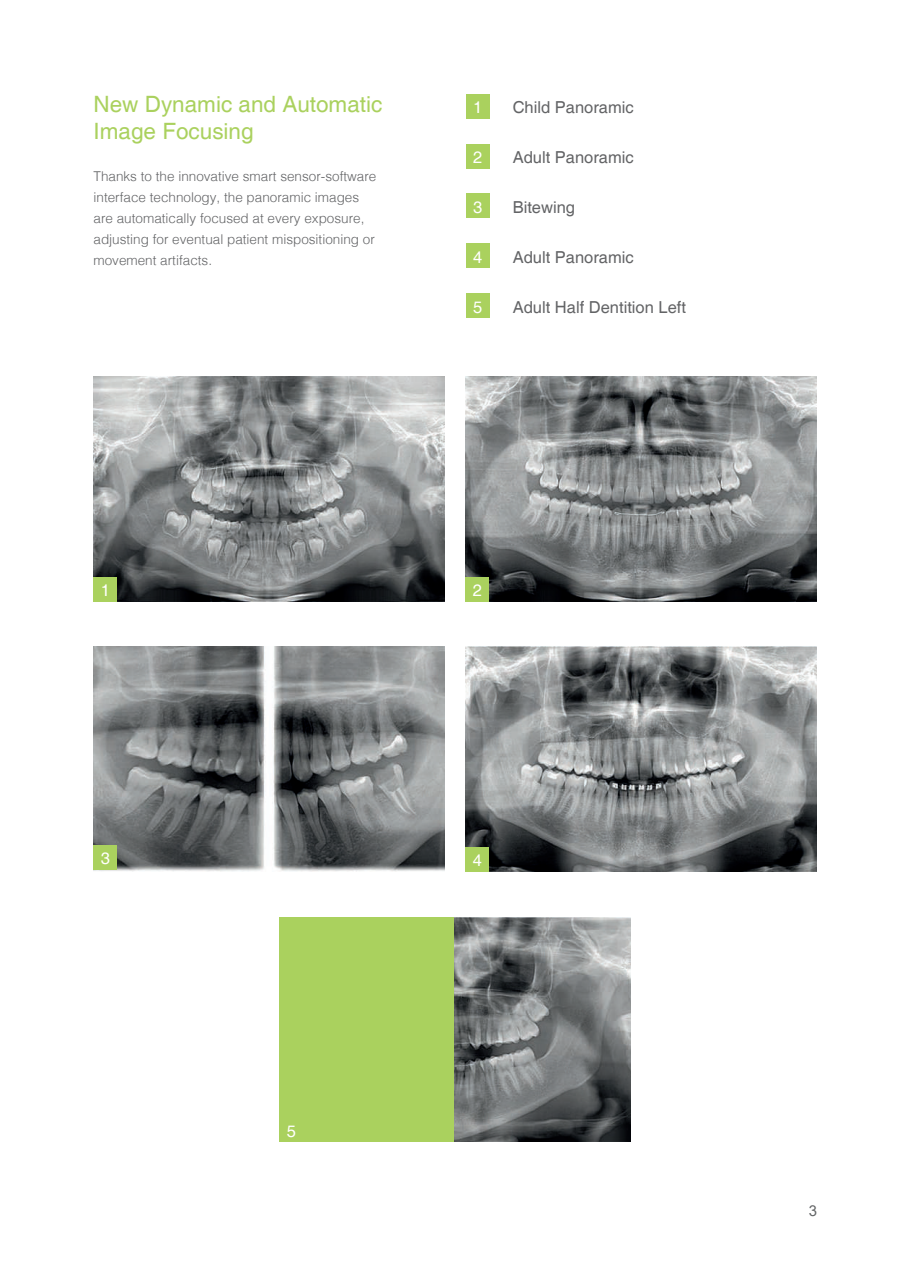
<style>
.page{position:relative;width:910px;height:1280px;background:#fff}
.page>*{position:absolute;margin:0;border:0;box-sizing:border-box;transform-origin:0 0}
.t1{font:22.5px/27px "Helvetica";color:#aad15e}
.t2{font:16.5px "Helvetica";color:#636466}
.t3{font:16.5px "Helvetica";color:#fff}
.t4{font:15px "Arial";color:#636566}
.t5{font:300 13.5px/21px "Helvetica LT";color:#636466}
</style>
<div class="page">
<div style="left:280px;top:917px;width:350px;height:225px;background:#aad15e"></div>
<img style="left:94px;top:647px;width:350px;height:225px">
<img style="left:466px;top:647px;width:350px;height:225px">
<img style="left:455px;top:917px;width:175px;height:225px">
<img style="left:466px;top:377px;width:350px;height:224px">
<img style="left:94px;top:377px;width:350px;height:224px">
<div style="left:466px;top:94px;width:23px;height:25px;background:#aad15e"></div>
<div style="left:466px;top:144px;width:23px;height:25px;background:#aad15e"></div>
<div style="left:466px;top:193px;width:23px;height:25px;background:#aad15e"></div>
<div style="left:466px;top:243px;width:23px;height:25px;background:#aad15e"></div>
<div style="left:466px;top:293px;width:23px;height:25px;background:#aad15e"></div>
<div style="left:94px;top:576px;width:23px;height:25px;background:#aad15e"></div>
<div style="left:466px;top:576px;width:23px;height:25px;background:#aad15e"></div>
<div style="left:94px;top:845px;width:23px;height:25px;background:#aad15e"></div>
<div style="left:466px;top:847px;width:23px;height:25px;background:#aad15e"></div>
<h1 class="t1" style="left:94px;top:92px;width:290px">New Dynamic and Automatic<br>Image Focusing</h1>
<p class="t2" style="left:513px;top:97px;width:123px">Child Panoramic</p>
<p class="t2" style="left:513px;top:148px;width:123px">Adult Panoramic</p>
<p class="t3" style="left:473px;top:98px;width:11px">1</p>
<p class="t3" style="left:473px;top:148px;width:11px">2</p>
<p class="t5" style="left:94px;top:165px;width:284px">Thanks to the innovative smart sensor-software interface technology, the panoramic images are automatically focused at every exposure, adjusting for eventual patient mispositioning or movement artifacts.</p>
<p class="t3" style="left:473px;top:198px;width:11px">3</p>
<p class="t3" style="left:473px;top:248px;width:11px">4</p>
<p class="t3" style="left:473px;top:298px;width:11px">5</p>
<p class="t2" style="left:513px;top:198px;width:64px">Bitewing</p>
<p class="t2" style="left:513px;top:248px;width:123px">Adult Panoramic</p>
<p class="t2" style="left:513px;top:298px;width:175px">Adult Half Dentition Left</p>
<p class="t3" style="left:101px;top:581px;width:11px">1</p>
<p class="t3" style="left:473px;top:581px;width:11px">2</p>
<p class="t3" style="left:101px;top:849px;width:11px">3</p>
<p class="t3" style="left:473px;top:851px;width:11px">4</p>
<p class="t3" style="left:287px;top:1121px;width:11px">5</p>
<p class="t4" style="left:809px;top:1200px;width:10px">3</p>
</div>
